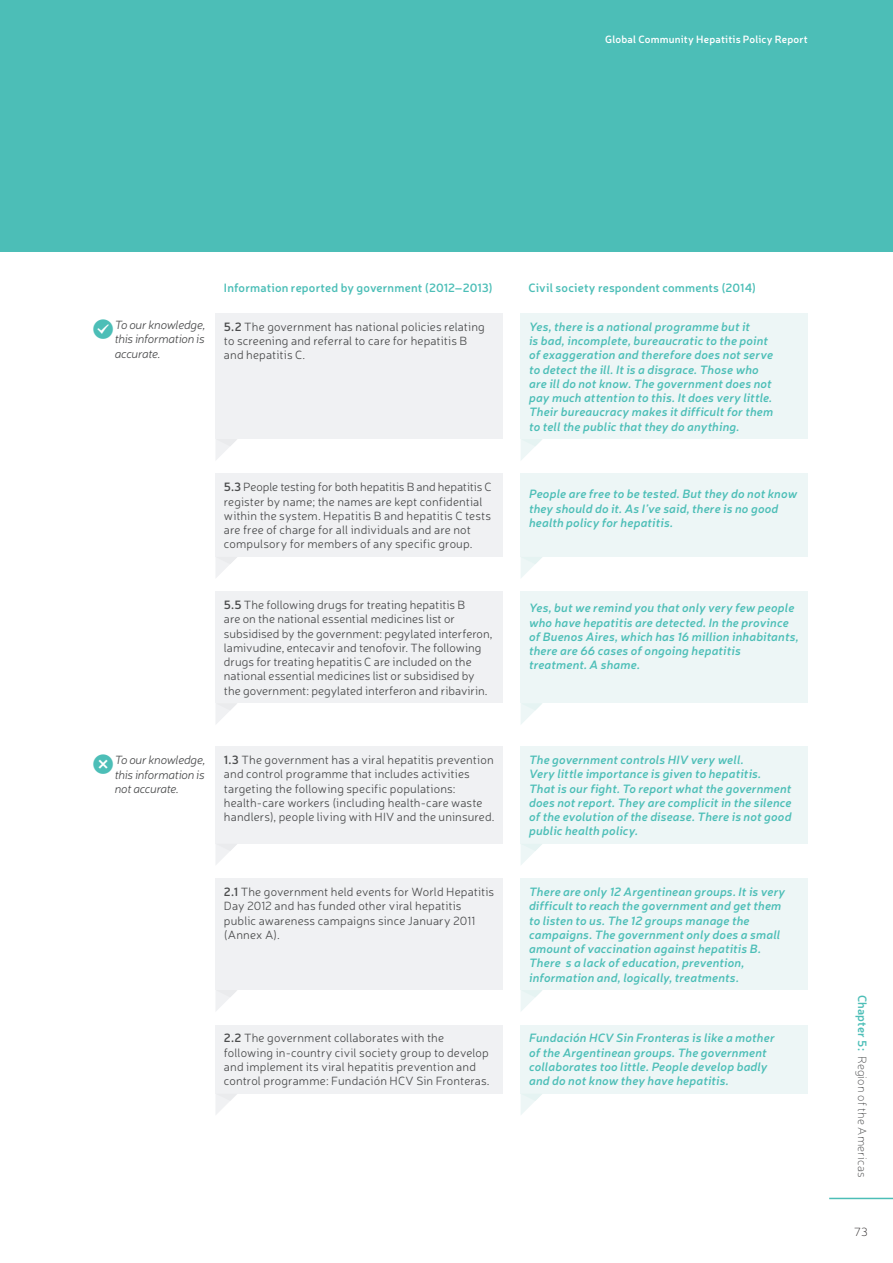
<style>
.page{position:relative;width:893px;height:1263px;background:#fff}
.page>*{position:absolute;margin:0;border:0;box-sizing:border-box;transform-origin:0 0}
.Bubble_-_Response{font:italic 600 12px/14.2px "Neris";letter-spacing:.015em;color:#4cbeb7}
.Bubble_-_Government{font:300 12px/14.2px "Neris";letter-spacing:.005em;color:#4b4c4d}
.t1{font:italic 300 12px/14.4px "Neris";letter-spacing:-.025em;color:#4b4c4d;text-align:justify}
.Body_Copy{font:600 12px "Neris";letter-spacing:.015em;color:#4cbeb7}
.t2{font:100 12px "Neris";letter-spacing:.01em;color:#4b4c4d}
.t3{font:100 12px "Neris";color:#231f20}
.t4{font:600 10.5px "Neris";letter-spacing:.02em;color:#fff}
.s1{font-weight:600}
.s2{font-weight:600;color:#4cbeb7}
</style>
<div class="page">
<div style="left:0;top:0;width:893px;height:252px;background:#4cbeb7"></div>
<div style="left:215px;top:878px;width:288px;height:112px;background:#f0f1f3"></div>
<div style="left:521px;top:878px;width:287px;height:112px;background:#edf6f6"></div>
<svg style="left:216px;top:990px;width:21px;height:21px"></svg>
<svg style="left:521px;top:990px;width:21px;height:21px"></svg>
<div style="left:215px;top:1025px;width:288px;height:69px;background:#f0f1f3"></div>
<div style="left:521px;top:1025px;width:287px;height:69px;background:#edf6f6"></div>
<svg style="left:216px;top:1094px;width:21px;height:20px"></svg>
<svg style="left:521px;top:1094px;width:21px;height:21px"></svg>
<div style="left:215px;top:746px;width:288px;height:98px;background:#f0f1f3"></div>
<div style="left:521px;top:746px;width:287px;height:98px;background:#edf6f6"></div>
<svg style="left:216px;top:844px;width:21px;height:21px"></svg>
<svg style="left:521px;top:844px;width:21px;height:21px"></svg>
<div style="left:215px;top:474px;width:288px;height:83px;background:#f0f1f3"></div>
<div style="left:521px;top:474px;width:287px;height:83px;background:#edf6f6"></div>
<svg style="left:216px;top:557px;width:21px;height:21px"></svg>
<svg style="left:521px;top:557px;width:21px;height:21px"></svg>
<div style="left:215px;top:592px;width:288px;height:111px;background:#f0f1f3"></div>
<div style="left:521px;top:592px;width:287px;height:111px;background:#edf6f6"></div>
<svg style="left:216px;top:703px;width:21px;height:21px"></svg>
<svg style="left:521px;top:703px;width:21px;height:21px"></svg>
<div style="left:215px;top:313px;width:288px;height:126px;background:#f0f1f3"></div>
<div style="left:521px;top:313px;width:287px;height:126px;background:#edf6f6"></div>
<svg style="left:216px;top:439px;width:21px;height:21px"></svg>
<svg style="left:521px;top:439px;width:21px;height:21px"></svg>
<hr style="left:829px;top:1198px;width:64px;height:1px;background:#4cbeb7">
<p class="t4" style="left:605px;top:32px;width:204px">Global Community Hepatitis Policy Report</p>
<p class="Body_Copy" style="left:224px;top:280px;width:270px">Information reported by government (2012–2013)</p>
<p class="Body_Copy" style="left:528px;top:280px;width:229px">Civil society respondent comments (2014)</p>
<p class="t1" style="left:115px;top:317px;width:92px">To our knowledge, this information is accurate.</p>
<p class="Bubble_-_Government" style="left:224px;top:319px;width:262px"><span class="s1">5.2</span> The government has national policies relating to screening and referral to care for hepatitis B and hepatitis C.</p>
<p class="Bubble_-_Response" style="left:529px;top:319px;width:246px">Yes, there is a national programme but it<br>is bad, incomplete, bureaucratic to the point of exaggeration and therefore does not serve to detect the ill. It is a disgrace. Those who are ill do not know. The government does not pay much attention to this. It does very little.<br>Their bureaucracy makes it difficult for them to tell the public that they do anything.</p>
<p class="Bubble_-_Government" style="left:224px;top:480px;width:269px"><span class="s1">5.3</span> People testing for both hepatitis B and hepatitis C register by name; the names are kept confidential within the system. Hepatitis B and hepatitis C tests are free of charge for all individuals and are not compulsory for members of any specific group.</p>
<p class="Bubble_-_Response" style="left:529px;top:486px;width:270px">People are free to be tested. But they do not know they should do it. As I’ve said, there is no good health policy for hepatitis.</p>
<p class="Bubble_-_Government" style="left:224px;top:597px;width:270px"><span class="s1">5.5</span> The following drugs for treating hepatitis B<br>are on the national essential medicines list or subsidised by the government: pegylated interferon, lamivudine, entecavir and tenofovir. The following drugs for treating hepatitis C are included on the national essential medicines list or subsidised by the government: pegylated interferon and ribavirin.</p>
<p class="Bubble_-_Response" style="left:529px;top:600px;width:271px">Yes, but we remind you that only very few people who have hepatitis are detected. In the province of Buenos Aires, which has 16 million inhabitants, there are 66 cases of ongoing hepatitis treatment. A shame.</p>
<p class="t1" style="left:115px;top:752px;width:92px">To our knowledge, this information is not accurate.</p>
<p class="Bubble_-_Government" style="left:224px;top:752px;width:272px"><span class="s1">1.3</span> The government has a viral hepatitis prevention and control programme that includes activities targeting the following specific populations: health-care workers (including health-care waste handlers), people living with HIV and the uninsured.</p>
<p class="Bubble_-_Response" style="left:529px;top:752px;width:264px">The government controls HIV very well.<br>Very little importance is given to hepatitis.<br>That is our fight. To report what the government does not report. They are complicit in the silence of the evolution of the disease. There is not good public health policy.</p>
<p class="Bubble_-_Government" style="left:224px;top:884px;width:272px"><span class="s1">2.1</span> The government held events for World Hepatitis Day 2012 and has funded other viral hepatitis public awareness campaigns since January 2011 (Annex A).</p>
<p class="Bubble_-_Response" style="left:529px;top:884px;width:258px">There are only 12 Argentinean groups. It is very difficult to reach the government and get them to listen to us. The 12 groups manage the campaigns. The government only does a small amount of vaccination against hepatitis B.<br>There s a lack of education, prevention, information and, logically, treatments.</p>
<p class="Bubble_-_Government" style="left:224px;top:1031px;width:267px"><span class="s1">2.2</span> The government collaborates with the following in-country civil society group to develop and implement its viral hepatitis prevention and control programme: Fundación HCV Sin Fronteras.</p>
<p class="Bubble_-_Response" style="left:529px;top:1030px;width:247px">Fundación HCV Sin Fronteras is like a mother of the Argentinean groups. The government collaborates too little. People develop badly and do not know they have hepatitis.</p>
<p class="t2" style="left:869px;top:995px;width:184px;rotate:90deg"><span class="s2">Chapter 5:</span> Region of the Americas</p>
<p class="t3" style="left:854px;top:1224px;width:15px">73</p>
</div>
